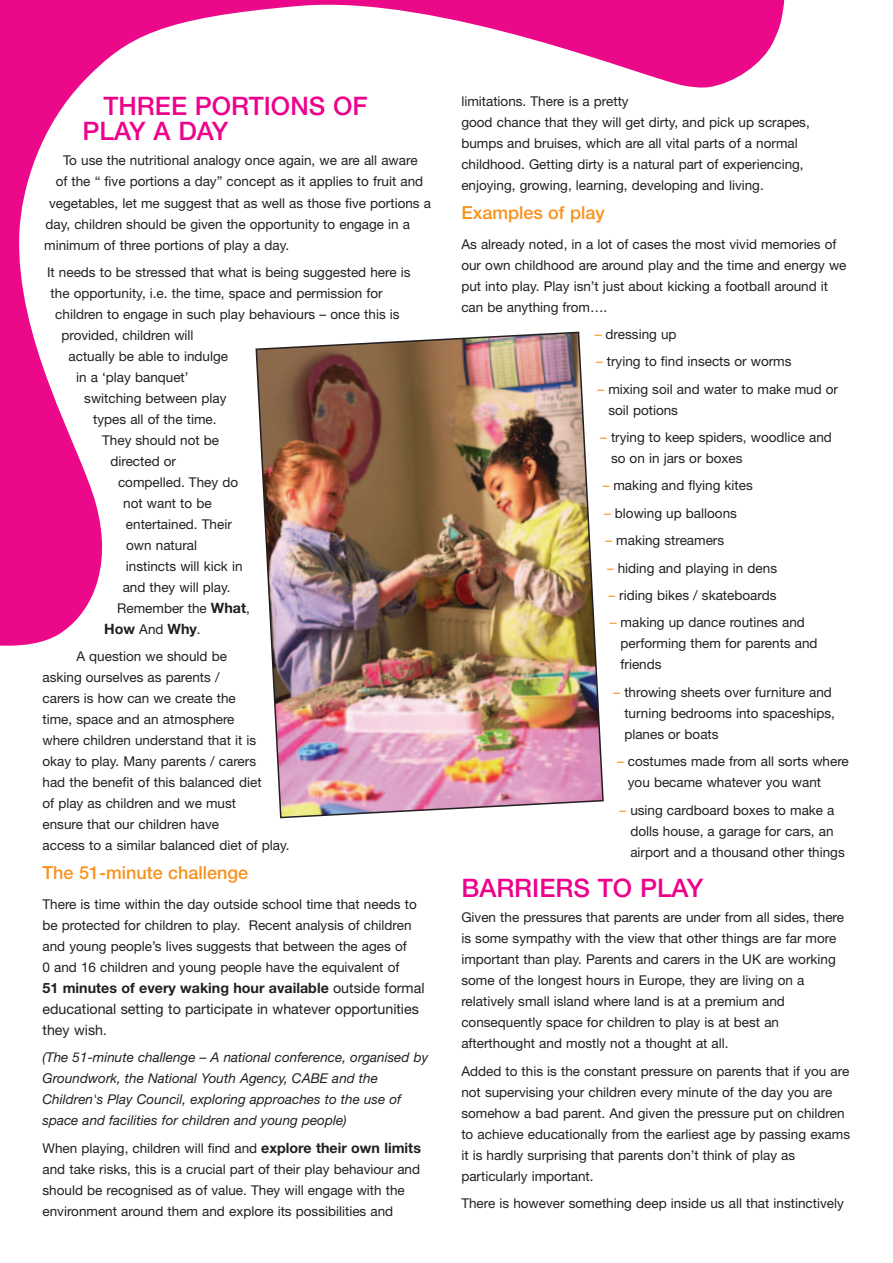
<style>
.page{position:relative;width:893px;height:1263px;background:#fff}
.page>*{position:absolute;margin:0;border:0;box-sizing:border-box;transform-origin:0 0}
.t1{font:500 25.5px/25.5px "Helvetica Neue";color:#ed028c}
.t2{font:500 18px "Helvetica Neue";color:#f7931d}
.t3{font:14.25px/21px "Helvetica Neue";color:#231f20}
.t4{font:700 14.25px "Helvetica Neue";color:#231f20}
.t5{font:13.5px/21px "Helvetica Neue";color:#231f20}
.t6{font:italic 13.5px/21px "Helvetica Neue";color:#231f20}
.s1{font-weight:700;font-size:14.25px}
.s2{font-weight:400;font-size:13.5px}
.s3{font-weight:700}
.s4{font-size:13.5px}
.s5{color:#f7931d}
</style>
<div class="page">
<svg style="left:0;top:0;width:785px;height:646px"></svg>
<img style="left:255px;top:331px;width:350px;height:488px">
<h1 class="t1" style="left:82px;top:95px;width:287px;text-indent:21px">THREE PORTIONS OF<br>PLAY A DAY</h1>
<p class="t5" style="left:63px;top:151px;width:356px">To use the nutritional analogy once again, we are all aware</p>
<p class="t5" style="left:56px;top:172px;width:369px">of the “ five portions a day” concept as it applies to fruit and</p>
<p class="t5" style="left:49px;top:193px;width:383px">vegetables, let me suggest that as well as those five portions a</p>
<p class="t5" style="left:46px;top:214px;width:366px">day, children should be given the opportunity to engage in a</p>
<p class="t5" style="left:44px;top:235px;width:246px">minimum of three portions of play a day.</p>
<p class="t5" style="left:47px;top:263px;width:365px">It needs to be stressed that what is being suggested here is</p>
<p class="t5" style="left:51px;top:284px;width:334px">the opportunity, i.e. the time, space and permission for</p>
<p class="t5" style="left:55px;top:305px;width:346px">children to engage in such play behaviours – once this is</p>
<p class="t5" style="left:62px;top:326px;width:134px">provided, children will</p>
<p class="t5" style="left:69px;top:347px;width:161px">actually be able to indulge</p>
<p class="t5" style="left:76px;top:368px;width:114px">in a ‘play banquet’</p>
<p class="t5" style="left:84px;top:389px;width:144px">switching between play</p>
<p class="t5" style="left:93px;top:410px;width:125px">types all of the time.</p>
<p class="t5" style="left:102px;top:431px;width:118px">They should not be</p>
<p class="t5" style="left:110px;top:452px;width:67px">directed or</p>
<p class="t5" style="left:118px;top:473px;width:122px">compelled. They do</p>
<p class="t5" style="left:123px;top:494px;width:90px">not want to be</p>
<p class="t5" style="left:126px;top:515px;width:107px">entertained. Their</p>
<p class="t5" style="left:126px;top:536px;width:72px">own natural</p>
<p class="t5" style="left:126px;top:557px;width:118px">instincts will kick in</p>
<p class="t5" style="left:123px;top:578px;width:109px">and they will play.</p>
<p class="t5" style="left:117px;top:599px;width:134px">Remember the <span class="s1">What</span>,</p>
<p class="t4" style="left:104px;top:624px;width:98px">How <span class="s2">And</span> Why<span class="s2">.</span></p>
<p class="t5" style="left:43px;top:647px;width:249px;text-indent:34px">A question we should be<br>asking ourselves as parents /<br>carers is how can we create the<br>time, space and an atmosphere<br>where children understand that it is<br>okay to play. Many parents / carers<br>had the benefit of this balanced diet<br>of play as children and we must<br>ensure that our children have<br>access to a similar balanced diet of play.</p>
<h2 class="t2" style="left:43px;top:866px;width:207px">The 51-minute challenge</h2>
<p class="t5" style="left:43px;top:895px;width:376px">There is time within the day outside school time that needs to be protected for children to play. Recent analysis of children and young people’s lives suggests that between the ages of 0 and 16 children and young people have the equivalent of</p>
<p class="t3" style="left:43px;top:978px;width:384px"><span class="s3">51 minutes of every waking hour available</span> outside formal educational setting to participate in whatever opportunities they wish<span class="s4">.</span></p>
<p class="t6" style="left:43px;top:1048px;width:387px">(The 51-minute challenge – A national conference, organised by Groundwork, the National Youth Agency, CABE and the Children's Play Council, exploring approaches to the use of space and facilities for children and young people)</p>
<p class="t5" style="left:43px;top:1138px;width:380px">When playing, children will find and <span class="s1">explore their own limits </span>and take risks, this is a crucial part of their play behaviour and should be recognised as of value. They will engage with the environment around them and explore its possibilities and</p>
<p class="t5" style="left:461px;top:92px;width:350px">limitations. There is a pretty<br>good chance that they will get dirty, and pick up scrapes, bumps and bruises, which are all vital parts of a normal childhood. Getting dirty is a natural part of experiencing, enjoying, growing, learning, developing and living.</p>
<h2 class="t2" style="left:461px;top:206px;width:145px">Examples of play</h2>
<p class="t5" style="left:461px;top:235px;width:387px">As already noted, in a lot of cases the most vivid memories of our own childhood are around play and the time and energy we put into play. Play isn’t just about kicking a football around it can be anything from….</p>
<p class="t5" style="left:595px;top:325px;width:83px"><span class="s5">–</span> dressing up</p>
<p class="t5" style="left:596px;top:352px;width:197px"><span class="s5">–</span> trying to find insects or worms</p>
<p class="t5" style="left:608px;top:380px;width:231px;text-indent:-11px"><span class="s5">–</span> mixing soil and water to make mud or soil potions</p>
<p class="t5" style="left:611px;top:428px;width:222px;text-indent:-11px"><span class="s5">–</span> trying to keep spiders, woodlice and so on in jars or boxes</p>
<p class="t5" style="left:603px;top:476px;width:152px"><span class="s5">–</span> making and flying kites</p>
<p class="t5" style="left:604px;top:504px;width:134px"><span class="s5">–</span> blowing up balloons</p>
<p class="t5" style="left:606px;top:531px;width:120px"><span class="s5">–</span> making streamers</p>
<p class="t5" style="left:607px;top:559px;width:172px"><span class="s5">–</span> hiding and playing in dens</p>
<p class="t5" style="left:608px;top:586px;width:169px"><span class="s5">–</span> riding bikes / skateboards</p>
<p class="t5" style="left:621px;top:613px;width:199px;text-indent:-11px"><span class="s5">–</span> making up dance routines and performing them for parents and friends</p>
<p class="t5" style="left:624px;top:683px;width:212px;text-indent:-11px"><span class="s5">–</span> throwing sheets over furniture and turning bedrooms into spaceships, planes or boats</p>
<p class="t5" style="left:628px;top:752px;width:222px;text-indent:-11px"><span class="s5">–</span> costumes made from all sorts where you became whatever you want</p>
<p class="t5" style="left:630px;top:800px;width:216px;text-indent:-11px"><span class="s5">–</span> using cardboard boxes to make a dolls house, a garage for cars, an airport and a thousand other things</p>
<h1 class="t1" style="left:461px;top:877px;width:243px">BARRIERS TO PLAY</h1>
<p class="t5" style="left:461px;top:908px;width:384px">Given the pressures that parents are under from all sides, there is some sympathy with the view that other things are far more important than play. Parents and carers in the UK are working some of the longest hours in Europe, they are living on a relatively small island where land is at a premium and consequently space for children to play is at best an afterthought and mostly not a thought at all.</p>
<p class="t5" style="left:461px;top:1061px;width:390px">Added to this is the constant pressure on parents that if you are not supervising your children every minute of the day you are somehow a bad parent. And given the pressure put on children to achieve educationally from the earliest age by passing exams it is hardly surprising that parents don’t think of play as particularly important.</p>
<p class="t5" style="left:461px;top:1194px;width:384px">There is however something deep inside us all that instinctively</p>
</div>
